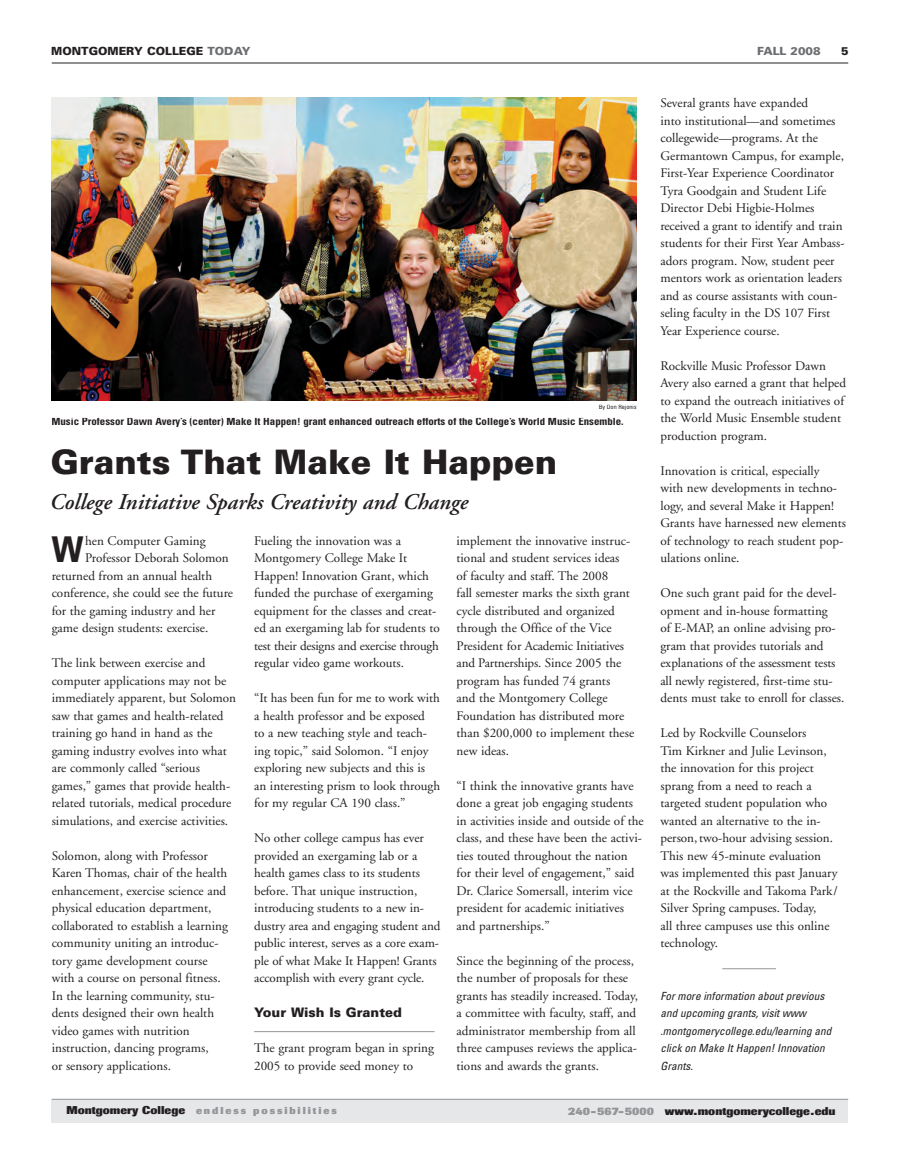
<style>
.page{position:relative;width:900px;height:1170px;background:#fff}
.page>*{position:absolute;margin:0;border:0;box-sizing:border-box;transform-origin:0 0}
.t1{font:700 condensed 35.5px "Univers";color:#231f20}
.t2{font:900 33.75px "Univers";color:#231f20}
.t3{font:italic 600 22.5px "Adobe Garamond";color:#231f20}
.t4{font:13.12px/17.5px "Adobe Garamond";color:#231f20}
.t5{font:900 13.12px "Univers";color:#231f20}
.t6{font:13px/17.5px "Adobe Garamond";letter-spacing:-.01em;color:#231f20}
.t7{font:italic condensed 11.25px/17.5px "Univers";color:#231f20}
.t8{font:800 11.25px "Imago";color:#231f20}
.t9{font:900 11.25px "Univers";color:#231f20}
.t10{font:900 11.25px "Univers";color:#6c6d70}
.t11{font:700 condensed 10.88px "Univers";color:#231f20}
.t12{font:800 10px "Imago";letter-spacing:.195em;color:#939598}
.t13{font:condensed 6.25px "Univers";color:#231f20}
.s1{color:#6c6d70}
.s2{font-size:13.12px}
.s3{font-size:13px}
.s4{font-size:11.25px;color:#231f20}
.s5{color:#939598}
</style>
<div class="page">
<div style="left:52px;top:1100px;width:796px;height:23px;background:#e6e7e9"></div>
<hr style="left:52px;top:1099px;width:796px;height:1px;background:#939598">
<hr style="left:52px;top:63px;width:796px;height:1px;background:#231f20">
<img style="left:52px;top:97px;width:585px;height:304px">
<hr style="left:254px;top:1031px;width:181px;height:1px;background:#939598">
<hr style="left:722px;top:968px;width:54px;height:1px;background:#939598">
<p class="t9" style="left:51px;top:47px;width:201px">MONTGOMERY COLLEGE <span class="s1">TODAY</span></p>
<p class="t10" style="left:757px;top:47px;width:65px">FALL 2008</p>
<p class="t9" style="left:841px;top:47px;width:9px">5</p>
<p class="t13" style="left:599px;top:404px;width:40px">By Don Rejonis</p>
<p class="t11" style="left:51px;top:418px;width:574px">Music Professor Dawn Avery’s (center) Make It Happen! grant enhanced outreach efforts of the College’s World Music Ensemble.</p>
<h2 class="t2" style="left:51px;top:450px;width:508px">Grants That Make It Happen</h2>
<h3 class="t3" style="left:50px;top:493px;width:420px">College Initiative Sparks Creativity and Change</h3>
<h1 class="t1" style="left:52px;top:537px;width:33px">W</h1>
<p class="t4" style="left:85px;top:533px;width:122px">hen Computer Gaming</p>
<p class="t4" style="left:85px;top:551px;width:145px">Professor Deborah Solomon</p>
<p class="t4" style="left:52px;top:568px;width:162px">returned from an annual health</p>
<p class="t4" style="left:52px;top:586px;width:183px">conference, she could see the future</p>
<p class="t4" style="left:52px;top:603px;width:165px">for the gaming industry and her</p>
<p class="t4" style="left:52px;top:621px;width:158px">game design students: exercise.</p>
<p class="t4" style="left:52px;top:656px;width:186px">The link between exercise and computer applications may not be immediately apparent, but Solomon saw that games and health-related training go hand in hand as the gaming industry evolves into what are commonly called “serious games,” games that provide health&shy;related tutorials, medical procedure simulations, and exercise activities.</p>
<p class="t4" style="left:52px;top:848px;width:178px">Solomon, along with Professor<br>Karen Thomas, chair of the health enhancement, exercise science and physical education department, collaborated to establish a learning community uniting an introduc&shy;tory game development course with a course on personal fitness.<br>In the learning community, stu&shy;dents designed their own health video games with nutrition instruction, dancing programs,<br>or sensory applications.</p>
<p class="t4" style="left:254px;top:533px;width:187px">Fueling the innovation was a<br>Montgomery College Make It<br>Happen! Innovation Grant, which funded the purchase of exergaming equipment for the classes and creat&shy;ed an exergaming lab for students to</p>
<p class="t6" style="left:254px;top:638px;width:186px">test their designs and exercise through</p>
<p class="t4" style="left:254px;top:656px;width:152px">regular video game workouts.</p>
<p class="t6" style="left:254px;top:691px;width:187px">“It has been fun for me to work with</p>
<p class="t4" style="left:254px;top:708px;width:188px">a health professor and be exposed<br>to a new teaching style and teach&shy;ing topic,” said Solomon. “I enjoy exploring new subjects and this is an interesting prism to look through for my regular CA 190 class.”</p>
<p class="t6" style="left:254px;top:831px;width:188px">No other college campus has ever provided an exergaming lab or a health games class to its students before. That unique instruction, introducing students to a new in&shy;dustry area and engaging student and public interest, serves as a core exam&shy;ple of what Make It Happen! Grants accomplish with every grant cycle.</p>
<p class="t5" style="left:254px;top:1008px;width:149px">Your Wish Is Granted</p>
<p class="t4" style="left:254px;top:1041px;width:181px">The grant program began in spring<br>2005 to provide seed money to</p>
<p class="t4" style="left:457px;top:533px;width:175px">implement the innovative instruc&shy;tional and student services ideas of faculty and staff. The 2008<br>fall semester marks the sixth grant cycle distributed and organized through the Office of the Vice</p>
<p class="t6" style="left:457px;top:638px;width:169px"><span class="s2">President for</span> Academic Initiatives and Partnerships. <span class="s2">Since 2005 the</span></p>
<p class="t4" style="left:457px;top:673px;width:179px">program has funded 74 grants<br>and the Montgomery College<br>Foundation has distributed more than $200,000 to implement these new ideas.</p>
<p class="t4" style="left:457px;top:778px;width:189px">“I think the innovative grants have done a great job engaging students in activities inside and outside of the class, and these have been the activi&shy;ties touted throughout the nation for their level of engagement,” said Dr. Clarice Somersall, interim vice president for academic initiatives and partnerships.”</p>
<p class="t4" style="left:457px;top:953px;width:183px">Since the beginning of the process, the number of proposals for these grants has steadily increased. Today, a committee with faculty, staff, and administrator membership from all three campuses reviews the applica&shy;tions and awards the grants.</p>
<p class="t4" style="left:660px;top:96px;width:185px">Several grants have expanded<br>into institutional—and sometimes collegewide—programs. At the<br>Germantown Campus, for example,<br>First-Year Experience Coordinator<br>Tyra Goodgain and Student Life<br>Director Debi Higbie-Holmes</p>
<p class="t6" style="left:660px;top:218px;width:186px">received a grant to identify <span class="s2">and train </span>students for their First Year Ambass-</p>
<p class="t4" style="left:660px;top:253px;width:183px">adors program. Now, student peer mentors work as orientation leaders and as course assistants with coun&shy;seling faculty in the DS 107 First<br>Year Experience course.</p>
<p class="t4" style="left:660px;top:358px;width:167px">Rockville Music Professor Dawn</p>
<p class="t6" style="left:660px;top:376px;width:187px">Avery also earned a grant that helped</p>
<p class="t4" style="left:660px;top:393px;width:185px">to expand the outreach initiatives of the World Music Ensemble student production program.</p>
<p class="t4" style="left:660px;top:463px;width:187px">Innovation is critical, especially<br>with new developments in techno&shy;logy, and several Make it Happen!<br>Grants have harnessed new elements of technology to reach student pop&shy;ulations online.</p>
<p class="t4" style="left:660px;top:586px;width:178px">One such grant paid for the devel&shy;opment and in-house formatting of E-MAP, an online advising pro&shy;gram that provides tutorials and</p>
<p class="t6" style="left:660px;top:656px;width:177px"><span class="s2">explana</span>tions of the assessment tests</p>
<p class="t4" style="left:660px;top:673px;width:186px"><span class="s3">all newly</span> registered, first-time stu&shy;dents must take to enroll for classes.</p>
<p class="t4" style="left:660px;top:726px;width:179px">Led by Rockville Counselors<br>Tim Kirkner and Julie Levinson, the innovation for this project sprang from a need to reach a targeted student population who wanted an alternative to the in&shy;person,two-hour advising session.<br>This new 45-minute evaluation was implemented this past January at the Rockville and Takoma Park/<br>Silver Spring campuses. Today,</p>
<p class="t6" style="left:660px;top:918px;width:171px"><span class="s2">all three</span> campuses use this online technology.</p>
<p class="t7" style="left:660px;top:988px;width:172px">For more information about previous and upcoming grants, visit www .montgomerycollege.edu/learning and click on Make It Happen! Innovation<br>Grants.</p>
<p class="t12" style="left:66px;top:1107px;width:272px"><span class="s4">Montgomery College</span> endless possibilities</p>
<p class="t8" style="left:568px;top:1107px;width:269px"><span class="s5">240-567-5000</span> www.montgomerycollege.edu</p>
</div>
